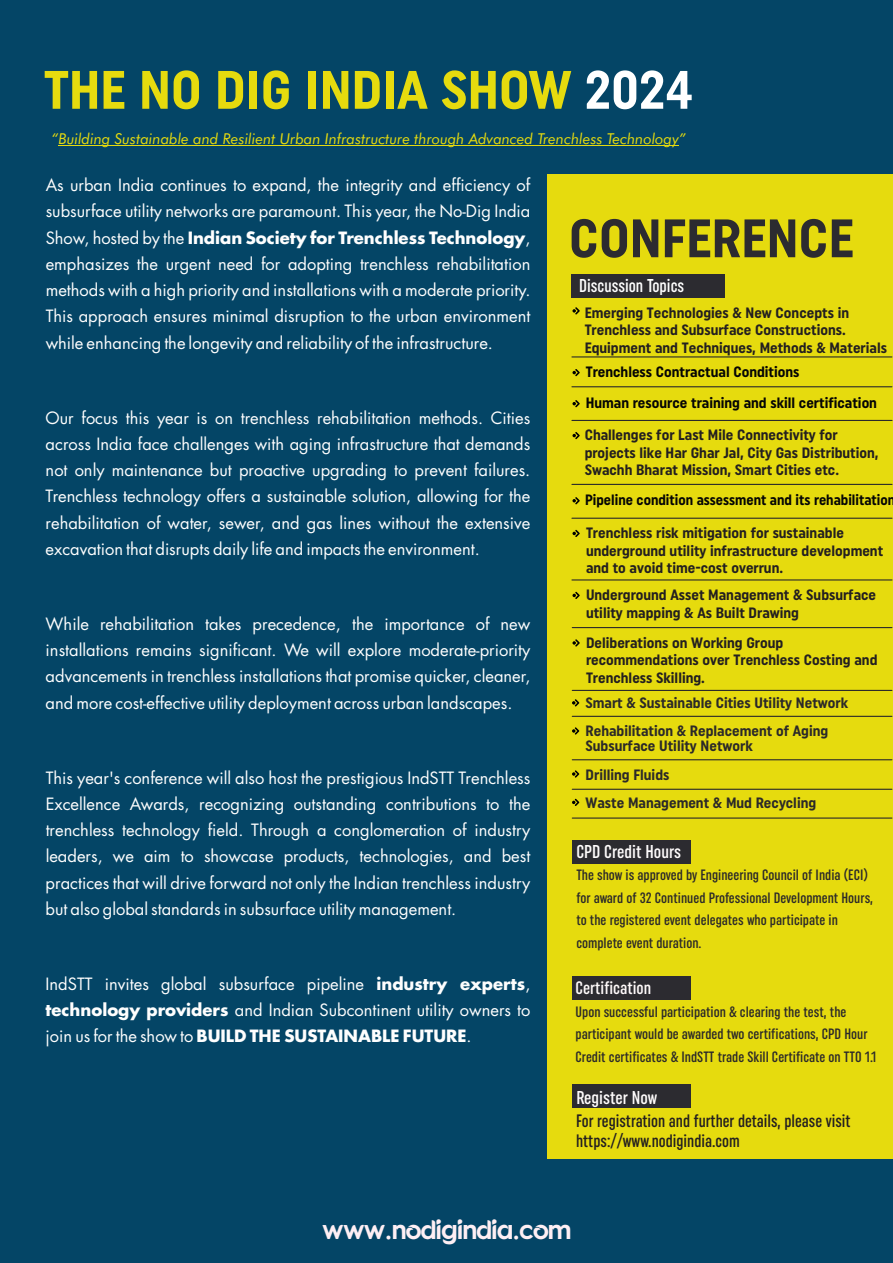
<style>
.page{position:relative;width:893px;height:1263px;background:#044566}
.page>*{position:absolute;margin:0;border:0;box-sizing:border-box;transform-origin:0 0}
.t1{font:700 54px "Uniform Condensed";color:#e6db0e}
.t2{font:700 54px "Uniform Condensed";color:#2c2b30}
.t3{font:27px "Fonarto";letter-spacing:-.05em;color:#feeff4}
.t4{font:500 extra-condensed 18.6px "Uniform";color:#fffcfc;scale:1.04 1}
.t5{font:500 extra-condensed 18.6px "Uniform";color:#fff}
.t6{font:500 extra-condensed 18px/20.5px "Uniform";color:#231f20}
.t7{font:500 extra-condensed 18px "Uniform";color:#fffafa;scale:1.04 1}
.t8{font:16.5px/26.2px "Futura Std";color:#fefefe;text-align:justify}
.t9{font:15px/17.5px "Uniform Condensed 4";color:#231f20}
.t10{font:500 extra-condensed 15px/22.5px "Uniform";color:#2b2929;scale:1.04 1}
.t11{font:15px/27.5px "Uniform Condensed 4";color:#2b2929}
.t12{font:italic 15px "Futura BT";color:#e6db0e}
.t13{font:15px "Uniform Condensed 4";color:#050505}
.t14{font:15px "Uniform Condensed 4";color:#050505;scale:.96 1}
.s1{font-family:"Uniform Condensed 4";font-weight:400}
.s2{color:#fff}
.s3{font-weight:700}
</style>
<div class="page">
<div style="left:547px;top:174px;width:346px;height:985px;background:#e6db0e"></div>
<hr style="left:572px;top:627px;width:320px;height:1px;background:#2b2929">
<hr style="left:572px;top:716px;width:320px;height:1px;background:#2b2929">
<hr style="left:572px;top:759px;width:320px;height:1px;background:#2b2929">
<div style="left:572px;top:274px;width:153px;height:24px;background:#2c2b30"></div>
<hr style="left:572px;top:789px;width:320px;height:1px;background:#2b2929">
<hr style="left:572px;top:817px;width:320px;height:2px;background:#2b2929">
<svg style="left:572px;top:727px;width:7px;height:8px"></svg>
<svg style="left:572px;top:699px;width:7px;height:7px"></svg>
<svg style="left:572px;top:770px;width:7px;height:8px"></svg>
<svg style="left:572px;top:799px;width:7px;height:7px"></svg>
<div style="left:573px;top:840px;width:118px;height:24px;background:#2c2b30"></div>
<div style="left:572px;top:976px;width:118px;height:24px;background:#2c2b30"></div>
<hr style="left:572px;top:386px;width:320px;height:1px;background:#2b2a29">
<hr style="left:572px;top:420px;width:320px;height:1px;background:#2b2a29">
<hr style="left:572px;top:484px;width:320px;height:1px;background:#2b2a29">
<hr style="left:572px;top:356px;width:320px;height:1px;background:#2b2a29">
<hr style="left:572px;top:518px;width:320px;height:1px;background:#2b2a29">
<hr style="left:572px;top:579px;width:320px;height:1px;background:#2b2a29">
<svg style="left:572px;top:432px;width:8px;height:7px"></svg>
<svg style="left:572px;top:400px;width:8px;height:7px"></svg>
<svg style="left:572px;top:497px;width:8px;height:7px"></svg>
<svg style="left:572px;top:530px;width:8px;height:7px"></svg>
<svg style="left:572px;top:307px;width:8px;height:8px"></svg>
<svg style="left:572px;top:369px;width:8px;height:7px"></svg>
<svg style="left:572px;top:592px;width:8px;height:7px"></svg>
<svg style="left:572px;top:639px;width:8px;height:8px"></svg>
<hr style="left:572px;top:690px;width:320px;height:1px;background:#2b2929">
<div style="left:572px;top:1084px;width:118px;height:24px;background:#2c2b30"></div>
<hr style="left:58px;top:145px;width:621px;height:1px;background:#e6db0e">
<h1 class="t1" style="left:44px;top:65px;width:651px"><span class="s1">THE</span> NO DIG INDIA SHOW <span class="s2">2024</span></h1>
<p class="t12" style="left:52px;top:132px;width:636px">“Building Sustainable and Resilient Urban Infrastructure through Advanced Trenchless Technology”</p>
<p class="t8" style="left:46px;top:172px;width:486px">As urban India continues to expand, the integrity and efficiency of subsurface utility networks are paramount. This year, the No-Dig India Show, hosted by the <span class="s3">Indian Society for Trenchless Technology</span>, emphasizes the urgent need for adopting trenchless rehabilitation methods with a high priority and installations with a moderate priority.<br>This approach ensures minimal disruption to the urban environment while enhancing the longevity and reliability of the infrastructure.</p>
<p class="t8" style="left:46px;top:405px;width:486px">Our focus this year is on trenchless rehabilitation methods. Cities across India face challenges with aging infrastructure that demands not only maintenance but proactive upgrading to prevent failures.<br>Trenchless technology offers a sustainable solution, allowing for the rehabilitation of water, sewer, and gas lines without the extensive excavation that disrupts daily life and impacts the environment.</p>
<p class="t8" style="left:46px;top:611px;width:486px">While rehabilitation takes precedence, the importance of new installations remains significant. We will explore moderate-priority advancements in trenchless installations that promise quicker, cleaner, and more cost-effective utility deployment across urban landscapes.</p>
<p class="t8" style="left:46px;top:765px;width:486px">This year's conference will also host the prestigious IndSTT Trenchless Excellence Awards, recognizing outstanding contributions to the trenchless technology field. Through a conglomeration of industry leaders, we aim to showcase products, technologies, and best practices that will drive forward not only the Indian trenchless industry but also global standards in subsurface utility management.</p>
<p class="t8" style="left:46px;top:971px;width:486px">IndSTT invites global subsurface pipeline <span class="s3">industry experts</span>, <span class="s3">technology providers</span> and Indian Subcontinent utility owners to join us for the show to <span class="s3">BUILD THE SUSTAINABLE FUTURE</span>.</p>
<h1 class="t2" style="left:569px;top:213px;width:286px">CONFERENCE</h1>
<p class="t5" style="left:579px;top:277px;width:107px">Discussion Topics</p>
<p class="t9" style="left:585px;top:304px;width:304px">Emerging Technologies &amp; New Concepts in<br>Trenchless and Subsurface Constructions.<br>Equipment and Techniques, Methods &amp; Materials</p>
<p class="t13" style="left:586px;top:365px;width:215px">Trenchless Contractual Conditions</p>
<p class="t13" style="left:586px;top:396px;width:293px">Human resource training and skill certification</p>
<p class="t9" style="left:585px;top:427px;width:295px">Challenges for Last Mile Connectivity for projects like Har Ghar Jal, City Gas Distribution,<br>Swachh Bharat Mission, Smart Cities etc.</p>
<p class="t14" style="left:585px;top:493px;width:324px">Pipeline condition assessment and its rehabilitation</p>
<p class="t9" style="left:586px;top:525px;width:299px">Trenchless risk mitigation for sustainable underground utility infrastructure development and to avoid time-cost overrun.</p>
<p class="t9" style="left:586px;top:587px;width:292px">Underground Asset Management &amp; Subsurface utility mapping &amp; As Built Drawing</p>
<p class="t9" style="left:586px;top:634px;width:293px">Deliberations on Working Group recommendations over Trenchless Costing and<br>Trenchless Skilling.</p>
<p class="t11" style="left:585px;top:690px;width:264px">Smart &amp; Sustainable Cities Utility Network<br>Rehabilitation &amp; Replacement of Aging</p>
<p class="t11" style="left:585px;top:731px;width:169px;line-height:29.2px">Subsurface Utility Network<br>Drilling Fluids</p>
<p class="t11" style="left:586px;top:790px;width:232px">Waste Management &amp; Mud Recycling</p>
<p class="t4" style="left:576px;top:843px;width:102px">CPD Credit Hours</p>
<p class="t10" style="left:576px;top:864px;width:287px">The show is approved by Engineering Council of India (ECI) for award of 32 Continued Professional Development Hours, to the registered event delegates who participate in complete event duration.</p>
<p class="t7" style="left:576px;top:980px;width:74px">Certification</p>
<p class="t10" style="left:576px;top:1001px;width:291px">Upon successful participation &amp; clearing the test, the participant would be awarded two certifications, CPD Hour<br>Credit certificates &amp; IndSTT trade Skill Certificate on TTO 1.1</p>
<p class="t4" style="left:576px;top:1089px;width:79px">Register Now</p>
<p class="t6" style="left:576px;top:1111px;width:276px">For registration and further details, please visit https://www.nodigindia.com</p>
<h2 class="t3" style="left:322px;top:1218px;width:251px">www.nodigindia.com</h2>
</div>
